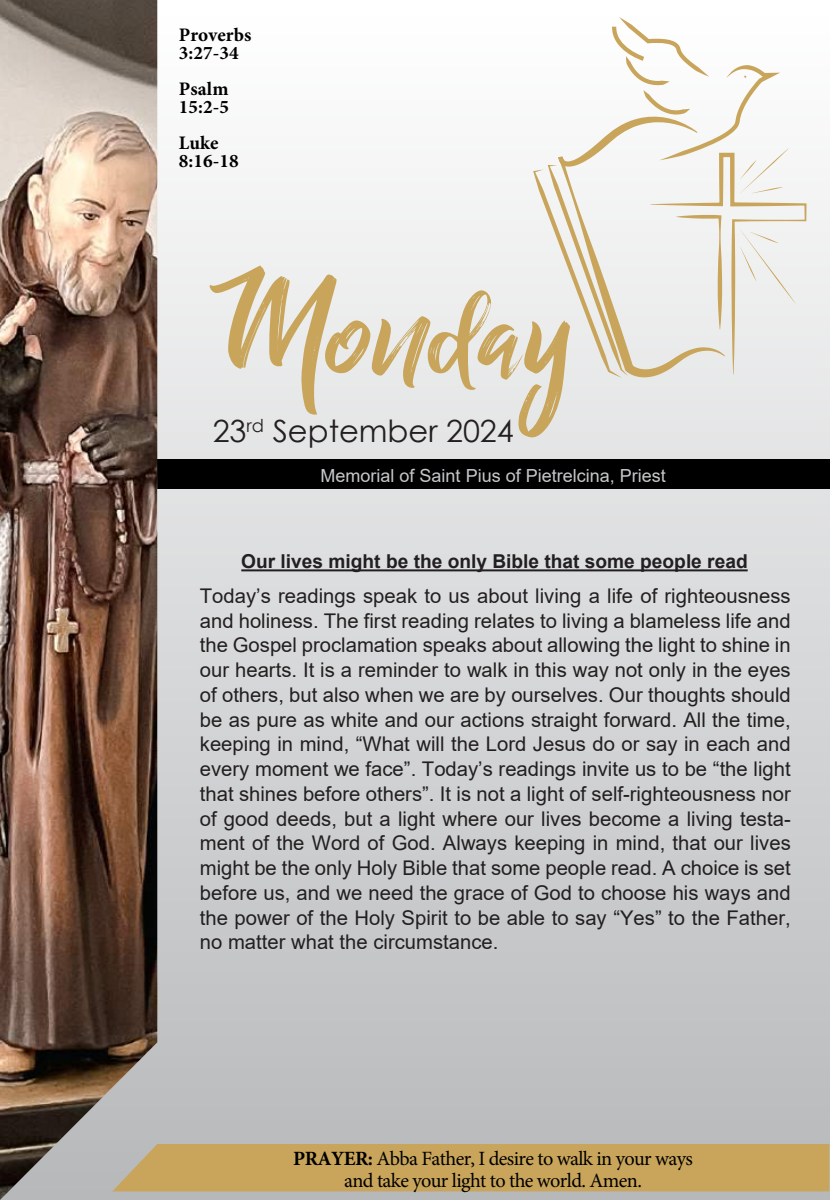
<style>
.page{position:relative;width:830px;height:1200px;background:#fff}
.page>*{position:absolute;margin:0;border:0;box-sizing:border-box;transform-origin:0 0}
.t1{font:146.7px "Billy Ohio";color:#c8a55a}
.t2{font:30.6px "Century Gothic";color:#231f20}
.t3{font:20.25px/24.8px "Arial";color:#231f20;text-align:justify}
.t4{font:20.25px/22.5px "Minion Pro";letter-spacing:-.03em;color:#000;text-align:center}
.t5{font:700 19.12px "Arial";color:#231f20}
.t6{font:700 19.12px/18px "Minion Pro";letter-spacing:.005em;color:#000}
.t7{font:18px "Arial";color:#c5c7c9}
.s1{font-weight:700}
</style>
<div class="page">
<div style="left:0;top:0;width:829px;height:1199px;background:linear-gradient(to bottom,#fff,#b6b8b9)"></div>
<svg style="left:533px;top:17px;width:273px;height:361px"></svg>
<div style="left:88px;top:459px;width:741px;height:30px;background:#000"></div>
<div style="left:157px;top:1143px;width:671px;height:47px;background:#c8a55a"></div>
<hr style="left:241px;top:569px;width:506px;height:2px;background:#231f20">
<img style="left:0;top:0;width:157px;height:1199px">
<p class="t6" style="left:179px;top:25px;width:74px">Proverbs<br>3:27-34</p>
<p class="t6" style="left:179px;top:79px;width:52px">Psalm<br>15:2-5</p>
<p class="t6" style="left:179px;top:133px;width:62px">Luke<br>8:16-18</p>
<h1 class="t1" style="left:208px;top:242px;width:364px">Monday</h1>
<h2 class="t2" style="left:212px;top:409px;width:302px">23<sup>rd</sup> September 2024</h2>
<p class="t7" style="left:320px;top:462px;width:347px">Memorial of Saint Pius of Pietrelcina, Priest</p>
<p class="t5" style="left:241px;top:548px;width:507px">Our lives might be the only Bible that some people read</p>
<p class="t3" style="left:200px;top:583px;width:592px">Today’s readings speak to us about living a life of righteousness and holiness. The first reading relates to living a blameless life and the Gospel proclamation speaks about allowing the light to shine in our hearts. It is a reminder to walk in this way not only in the eyes of others, but also when we are by ourselves. Our thoughts should be as pure as white and our actions straight forward. All the time, keeping in mind, “What will the Lord Jesus do or say in each and every moment we face”. Today’s readings invite us to be “the light that shines before others”. It is not a light of self-righteousness nor of good deeds, but a light where our lives become a living testa&shy;ment of the Word of God. Always keeping in mind, that our lives might be the only Holy Bible that some people read. A choice is set before us, and we need the grace of God to choose his ways and the power of the Holy Spirit to be able to say “Yes” to the Father, no matter what the circumstance.</p>
<p class="t4" style="left:293px;top:1146px;width:401px"><span class="s1">PRAYER:</span> Abba Father, I desire to walk in your ways and take your light to the world. Amen.</p>
</div>
